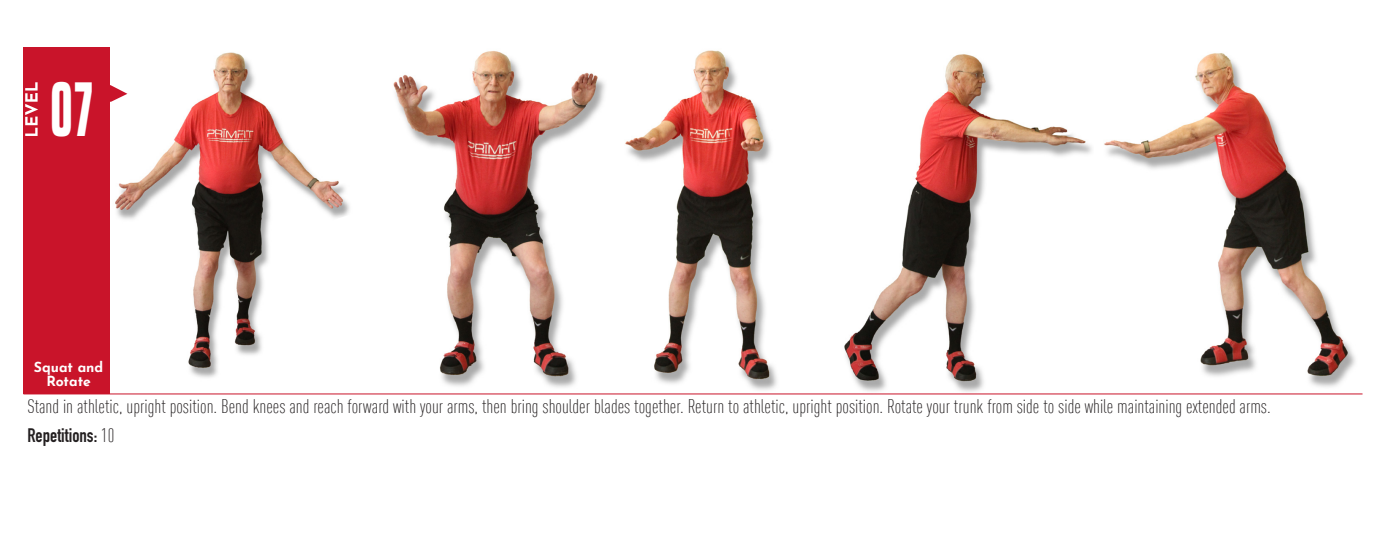
<style>
.page{position:relative;width:1386px;height:536px;background:#fff}
.page>*{position:absolute;margin:0;border:0;box-sizing:border-box;transform-origin:0 0}
.Number{font:80.33px "Eurostile Con Hea";color:#fff;scale:.61 1}
.Instruction{font:300 condensed 19.25px "DIN Pro";color:#231f20}
.Instruction-2{font:700 19.25px "DIN Condensed";color:#231f20}
.Box_Title{font:700 14px/14px "Josefin Sans";color:#fff;text-align:center}
.s1{font-family:"DIN Pro";font-weight:300;font-stretch:condensed}
</style>
<div class="page">
<img style="left:844px;top:53px;width:511px;height:339px">
<img style="left:625px;top:50px;width:152px;height:340px">
<img style="left:393px;top:51px;width:212px;height:337px">
<img style="left:115px;top:52px;width:235px;height:326px">
<hr style="left:23px;top:393px;width:1340px;height:1px;background:#c9142a">
<div style="left:24px;top:47px;width:86px;height:347px;background:#c9142a"></div>
<svg style="left:25px;top:82px;width:13px;height:54px"></svg>
<svg style="left:110px;top:85px;width:17px;height:17px"></svg>
<p class="Number" style="left:50px;top:51px;width:76px">07</p>
<p class="Box_Title" style="left:34px;top:358px;width:71px">Squat and<br>Rotate</p>
<p class="Instruction" style="left:27px;top:392px;width:1245px">Stand in athletic, upright position. Bend knees and reach forward with your arms, then bring shoulder blades together. Return to athletic, upright position. Rotate your trunk from side to side while maintaining extended arms.</p>
<p class="Instruction-2" style="left:27px;top:421px;width:89px">Repetitions: <span class="s1">10</span></p>
</div>
